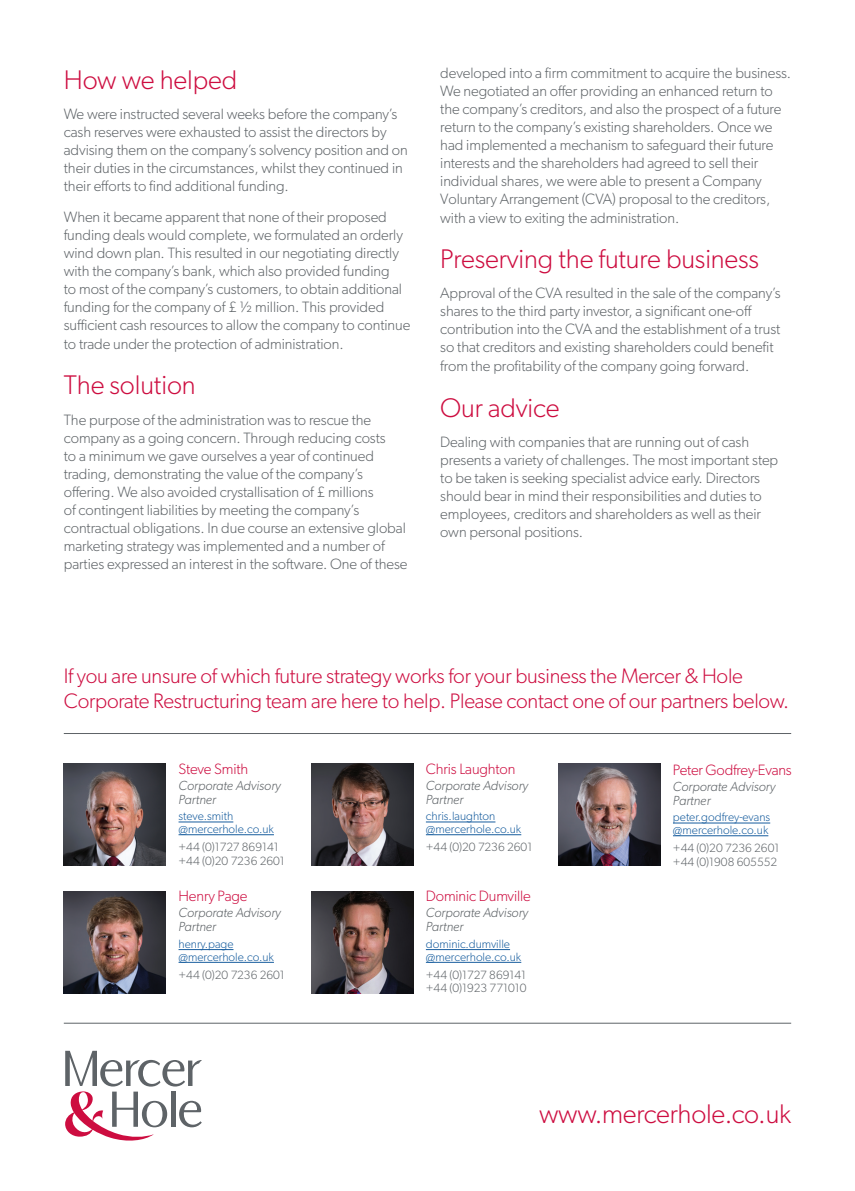
<style>
.page{position:relative;width:855px;height:1191px;background:#fff}
.page>*{position:absolute;margin:0;border:0;box-sizing:border-box;transform-origin:0 0}
.t1{font:300 27px "Gibson";letter-spacing:-.005em;color:#cd0d40}
.t2{font:300 21px/25.2px "Gibson";letter-spacing:-.01em;color:#cd0d40}
.t3{font:300 15px/18.1px "Gibson";letter-spacing:-.005em;color:#5e6367}
.t4{font:300 15px "Gibson";letter-spacing:-.01em;color:#cd0d40}
.t5{font:italic 300 13.2px/14.2px "Gibson";color:#5e6367}
.t6{font:300 12px/12.8px "Gibson";color:#175d9e}
.t7{font:300 12px "Gibson";color:#5e6367}
</style>
<div class="page">
<hr style="left:64px;top:1023px;width:727px;height:1px;background:#5e6367">
<svg style="left:65px;top:1050px;width:137px;height:90px"></svg>
<hr style="left:426px;top:821px;width:69px;height:1px;background:#175d9e">
<hr style="left:426px;top:834px;width:95px;height:1px;background:#175d9e">
<hr style="left:426px;top:949px;width:84px;height:1px;background:#175d9e">
<hr style="left:426px;top:962px;width:95px;height:1px;background:#175d9e">
<hr style="left:178px;top:821px;width:55px;height:1px;background:#175d9e">
<hr style="left:178px;top:834px;width:96px;height:1px;background:#175d9e">
<hr style="left:178px;top:949px;width:55px;height:1px;background:#175d9e">
<hr style="left:178px;top:962px;width:96px;height:1px;background:#175d9e">
<img style="left:64px;top:763px;width:102px;height:102px">
<hr style="left:673px;top:822px;width:97px;height:1px;background:#175d9e">
<hr style="left:673px;top:835px;width:95px;height:1px;background:#175d9e">
<img style="left:64px;top:891px;width:102px;height:102px">
<img style="left:311px;top:763px;width:102px;height:102px">
<img style="left:558px;top:763px;width:102px;height:102px">
<img style="left:311px;top:891px;width:102px;height:102px">
<hr style="left:64px;top:733px;width:727px;height:1px;background:#5e6367">
<p class="t1" style="left:64px;top:63px;width:175px">How we helped</p>
<p class="t3" style="left:64px;top:105px;width:345px">We were instructed several weeks before the company’s cash reserves were exhausted to assist the directors by advising them on the company’s solvency position and on their duties in the circumstances, whilst they continued in their efforts to find additional funding.</p>
<p class="t3" style="left:64px;top:208px;width:348px">When it became apparent that none of their proposed funding deals would complete, we formulated an orderly wind down plan. This resulted in our negotiating directly with the company’s bank, which also provided funding<br>to most of the company’s customers, to obtain additional funding for the company of £ ½ million. This provided sufficient cash resources to allow the company to continue to trade under the protection of administration.</p>
<p class="t1" style="left:64px;top:369px;width:133px">The solution</p>
<p class="t3" style="left:64px;top:411px;width:345px">The purpose of the administration was to rescue the company as a going concern. Through reducing costs<br>to a minimum we gave ourselves a year of continued trading, demonstrating the value of the company’s offering. We also avoided crystallisation of £ millions<br>of contingent liabilities by meeting the company’s contractual obligations. In due course an extensive global marketing strategy was implemented and a number of parties expressed an interest in the software. One of these</p>
<p class="t3" style="left:440px;top:63px;width:352px">developed into a firm commitment to acquire the business.<br>We negotiated an offer providing an enhanced return to the company’s creditors, and also the prospect of a future return to the company’s existing shareholders. Once we had implemented a mechanism to safeguard their future interests and the shareholders had agreed to sell their individual shares, we were able to present a Company Voluntary Arrangement (CVA) proposal to the creditors, with a view to exiting the administration.</p>
<p class="t1" style="left:440px;top:242px;width:320px">Preserving the future business</p>
<p class="t3" style="left:440px;top:284px;width:342px">Approval of the CVA resulted in the sale of the company’s shares to the third party investor, a significant one-off contribution into the CVA and the establishment of a trust so that creditors and existing shareholders could benefit from the profitability of the company going forward.</p>
<p class="t1" style="left:440px;top:391px;width:121px">Our advice</p>
<p class="t3" style="left:440px;top:433px;width:339px">Dealing with companies that are running out of cash presents a variety of challenges. The most important step to be taken is seeking specialist advice early. Directors should bear in mind their responsibilities and duties to employees, creditors and shareholders as well as their own personal positions.</p>
<p class="t2" style="left:64px;top:662px;width:726px">If you are unsure of which future strategy works for your business the Mercer &amp; Hole<br>Corporate Restructuring team are here to help. Please contact one of our partners below.</p>
<p class="t4" style="left:178px;top:759px;width:71px">Steve Smith</p>
<p class="t5" style="left:178px;top:777px;width:104px">Corporate Advisory<br>Partner</p>
<p class="t6" style="left:178px;top:809px;width:97px">steve.smith @mercerhole.co.uk</p>
<p class="t7" style="left:178px;top:839px;width:102px">+44 (0)1727 869141</p>
<p class="t7" style="left:178px;top:853px;width:108px">+44 (0)20 7236 2601</p>
<p class="t4" style="left:178px;top:887px;width:70px">Henry Page</p>
<p class="t5" style="left:178px;top:905px;width:104px">Corporate Advisory<br>Partner</p>
<p class="t6" style="left:178px;top:937px;width:97px">henry.page @mercerhole.co.uk</p>
<p class="t7" style="left:178px;top:967px;width:108px">+44 (0)20 7236 2601</p>
<p class="t4" style="left:426px;top:759px;width:91px">Chris Laughton</p>
<p class="t5" style="left:426px;top:777px;width:104px">Corporate Advisory<br>Partner</p>
<p class="t6" style="left:426px;top:809px;width:97px">chris.laughton @mercerhole.co.uk</p>
<p class="t7" style="left:426px;top:839px;width:108px">+44 (0)20 7236 2601</p>
<p class="t4" style="left:426px;top:887px;width:106px">Dominic Dumville</p>
<p class="t5" style="left:426px;top:905px;width:104px">Corporate Advisory<br>Partner</p>
<p class="t6" style="left:426px;top:937px;width:97px">dominic.dumville @mercerhole.co.uk</p>
<p class="t7" style="left:426px;top:967px;width:102px">+44 (0)1727 869141</p>
<p class="t7" style="left:426px;top:981px;width:102px">+44 (0)1923 771010</p>
<p class="t4" style="left:673px;top:760px;width:120px">Peter Godfrey-Evans</p>
<p class="t5" style="left:673px;top:779px;width:104px">Corporate Advisory<br>Partner</p>
<p class="t6" style="left:673px;top:810px;width:99px">peter.godfrey-evans @mercerhole.co.uk</p>
<p class="t7" style="left:673px;top:840px;width:108px">+44 (0)20 7236 2601</p>
<p class="t7" style="left:673px;top:854px;width:106px">+44 (0)1908 605552</p>
<p class="t1" style="left:539px;top:1097px;width:253px">www.mercerhole.co.uk</p>
</div>
